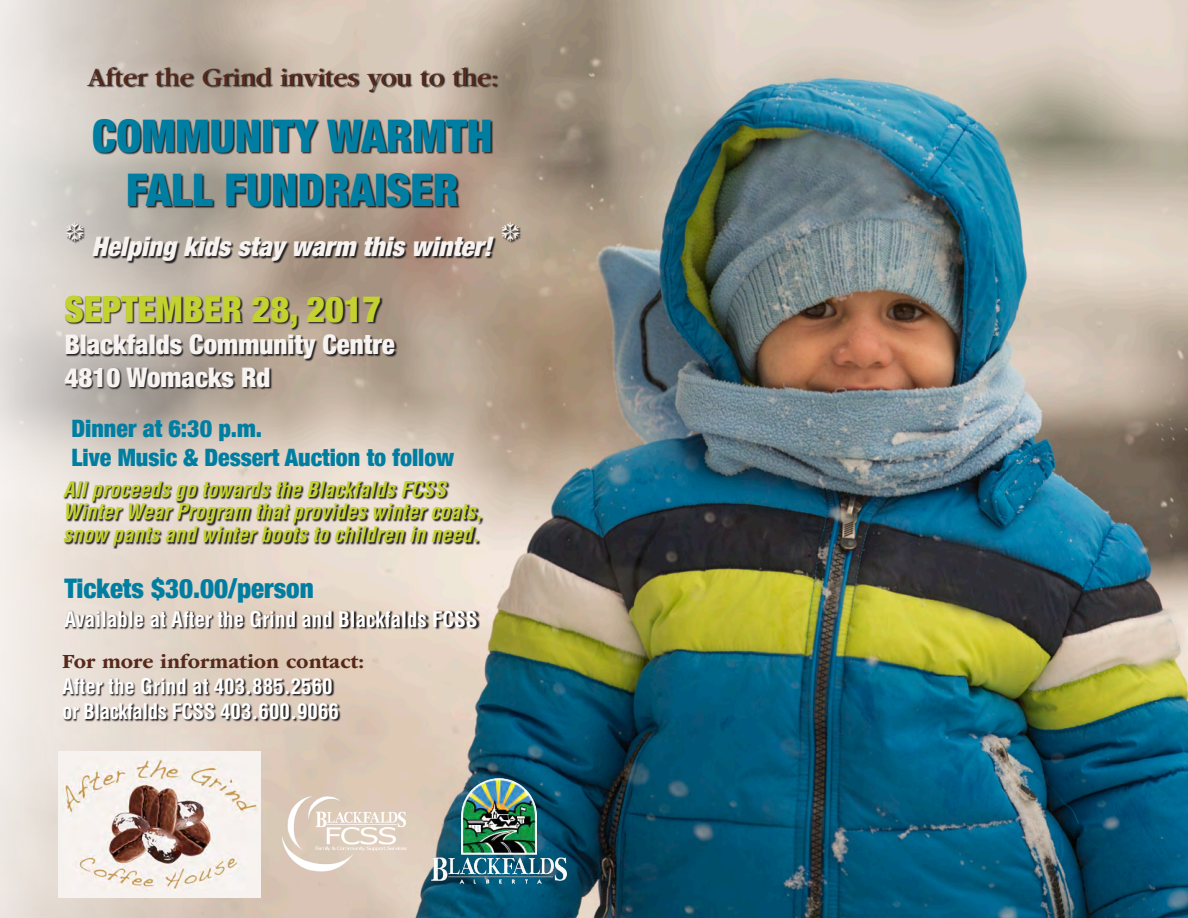
<style>
.page{position:relative;width:1188px;height:918px;background:#fff}
.page>*{position:absolute;margin:0;border:0;box-sizing:border-box;transform-origin:0 0}
.t1{font:900 condensed 45px/54px "Helvetica Neue";color:#007ea2;text-align:center}
.t2{font:900 condensed 36px "Helvetica Neue";color:#c3d22e}
.t3{font:900 condensed 27px/32.4px "Helvetica Neue";color:#f6f3f1}
.t4{font:italic 900 condensed 27px "Helvetica Neue LT Std";color:#f6f2ef}
.t5{font:27px "ITC Garamond Std";color:#57291b}
.t6{font:900 condensed 27px "Helvetica Neue";color:#007ea2}
.t7{font:900 condensed 24px/28.8px "Helvetica Neue";color:#007ea2}
.t8{font:italic 700 condensed 21px/22.5px "Helvetica LT Std";color:#c3d22e}
.t9{font:700 condensed 21px/25.2px "Helvetica LT Std";color:#fff}
.t10{font:700 21px "ITC Garamond Std";color:#57291b}
</style>
<div class="page">
<img style="left:0;top:0;width:1188px;height:918px">
<svg style="left:66px;top:67px;width:455px;height:197px;background:#988c81"></svg>
<div style="left:58px;top:752px;width:203px;height:146px;background:#f6f2ef"></div>
<img style="left:62px;top:758px;width:195px;height:133px">
<img style="left:431px;top:778px;width:135px;height:105px">
<img style="left:279px;top:786px;width:135px;height:89px">
<svg style="left:65px;top:296px;width:333px;height:94px;background:#837870"></svg>
<svg style="left:64px;top:481px;width:420px;height:68px;background:#aea59d"></svg>
<svg style="left:63px;top:678px;width:278px;height:44px;background:#a1968d"></svg>
<svg style="left:65px;top:610px;width:415px;height:20px;background:#9d9289"></svg>
<svg style="left:66px;top:222px;width:17px;height:19px"></svg>
<svg style="left:502px;top:222px;width:17px;height:19px"></svg>
<p class="t5" style="left:87px;top:62px;width:412px">After the Grind invites you to the:</p>
<p class="t1" style="left:92px;top:106px;width:402px">COMMUNITY WARMTH<br>FALL FUNDRAISER</p>
<p class="t4" style="left:91px;top:230px;width:402px">Helping kids stay warm this winter!</p>
<p class="t2" style="left:64px;top:279px;width:318px">SEPTEMBER 28, 2017</p>
<p class="t3" style="left:64px;top:327px;width:332px">Blackfalds Community Centre<br>4810 Womacks Rd</p>
<p class="t7" style="left:72px;top:412px;width:384px">Dinner at 6:30 p.m.<br>Live Music &amp; Dessert Auction to follow</p>
<p class="t8" style="left:63px;top:478px;width:421px">All proceeds go towards the Blackfalds FCSS<br>Winter Wear Program that provides winter coats, snow pants and winter boots to children in need.</p>
<p class="t6" style="left:64px;top:566px;width:251px">Tickets $30.00/person</p>
<p class="t9" style="left:64px;top:606px;width:415px">Available at After the Grind and Blackfalds FCSS</p>
<p class="t10" style="left:62px;top:650px;width:304px">For more information contact:</p>
<p class="t9" style="left:62px;top:674px;width:278px">After the Grind at 403.885.2560 or Blackfalds FCSS 403.600.9066</p>
</div>
